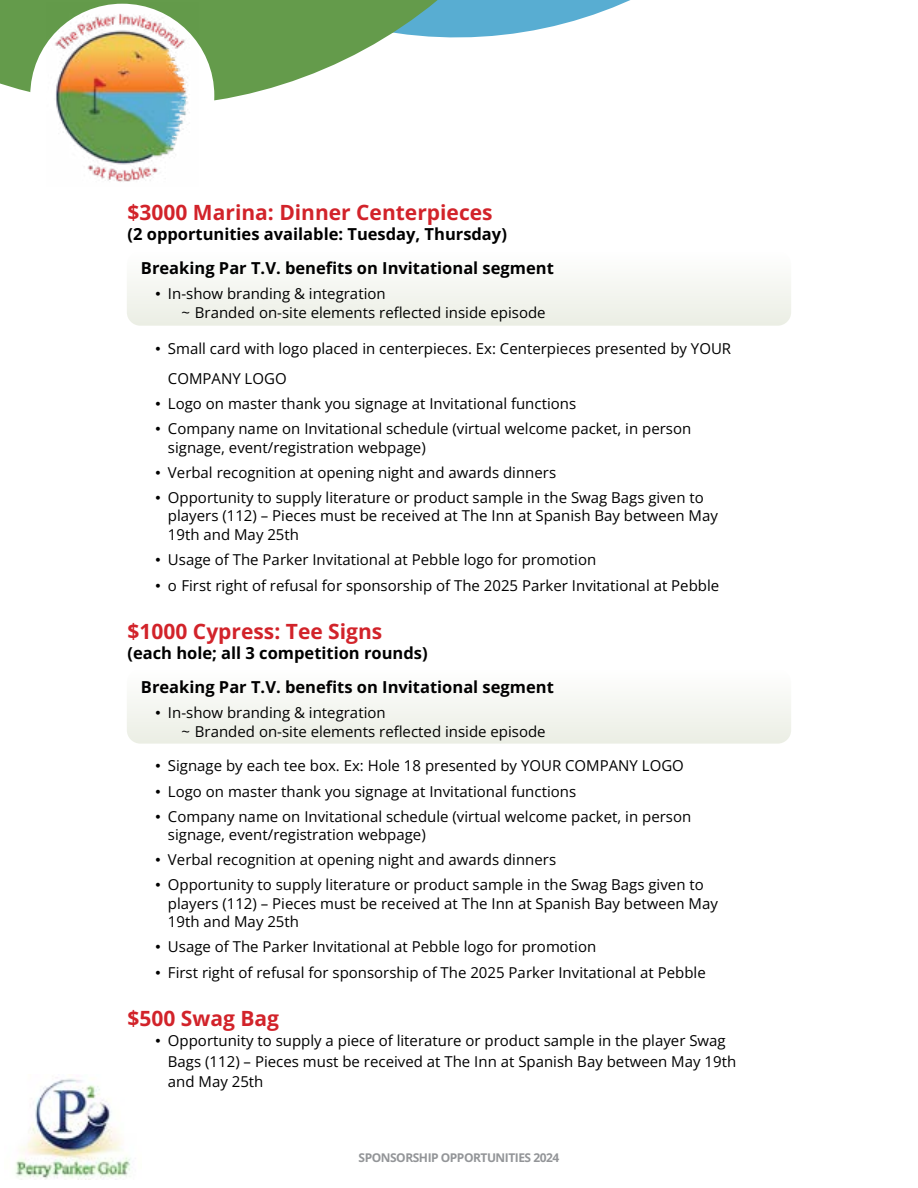
<style>
.page{position:relative;width:918px;height:1188px;background:#fff}
.page>*{position:absolute;margin:0;border:0;box-sizing:border-box;transform-origin:0 0}
.t1{font:700 21px "Open Sans";color:#d2232a}
.t2{font:700 16.5px/33.8px "Open Sans";color:#000}
.t3{font:15px/18.3px "Open Sans";color:#000}
.t4{font:700 12px "Open Sans";letter-spacing:-.04em;color:#939598}
.s1{font-family:"Gotham"}
</style>
<div class="page">
<img style="left:15px;top:1077px;width:116px;height:102px">
<svg style="left:0;top:0;width:630px;height:101px"></svg>
<div style="left:30px;top:4px;width:184px;height:184px;background:#fff;border-radius:50%"></div>
<img style="left:47px;top:2px;width:151px;height:180px">
<div style="left:127px;top:251px;width:664px;height:75px;background:#f5f6f1;border-radius:14px"></div>
<div style="left:127px;top:669px;width:664px;height:75px;background:#f4f6f1;border-radius:14px"></div>
<h1 class="t1" style="left:127px;top:198px;width:367px">$3000 Marina: Dinner Centerpieces</h1>
<p class="t2" style="left:141px;top:217px;width:414px;text-indent:-13px">(2 opportunities available: Tuesday, Thursday)<br>Breaking Par T.V. benefits on Invitational segment</p>
<p class="t3" style="left:181px;top:284px;width:366px;line-height:19.2px;text-indent:-27px"><span class="s1">•</span> In-show branding &amp; integration<br>~ Branded on-site elements reflected inside episode</p>
<p class="t3" style="left:168px;top:334px;width:565px;line-height:29.7px;text-indent:-14px"><span class="s1">•</span> Small card with logo placed in centerpieces. Ex: Centerpieces presented by YOUR<br>COMPANY LOGO</p>
<p class="t3" style="left:154px;top:394px;width:423px"><span class="s1">•</span> Logo on master thank you signage at Invitational functions</p>
<p class="t3" style="left:168px;top:419px;width:525px;text-indent:-14px"><span class="s1">•</span> Company name on Invitational schedule (virtual welcome packet, in person signage, event/registration webpage)</p>
<p class="t3" style="left:154px;top:463px;width:403px"><span class="s1">•</span> Verbal recognition at opening night and awards dinners</p>
<p class="t3" style="left:168px;top:488px;width:551px;text-indent:-14px"><span class="s1">•</span> Opportunity to supply literature or product sample in the Swag Bags given to players (112) – Pieces must be received at The Inn at Spanish Bay between May<br>19th and May 25th</p>
<p class="t3" style="left:154px;top:550px;width:443px"><span class="s1">•</span> Usage of The Parker Invitational at Pebble logo for promotion</p>
<p class="t3" style="left:154px;top:576px;width:566px"><span class="s1">•</span> o First right of refusal for sponsorship of The 2025 Parker Invitational at Pebble</p>
<h1 class="t1" style="left:127px;top:617px;width:256px">$1000 Cypress: Tee Signs</h1>
<p class="t2" style="left:141px;top:636px;width:414px;text-indent:-13px">(each hole; all 3 competition rounds)<br>Breaking Par T.V. benefits on Invitational segment</p>
<p class="t3" style="left:181px;top:702px;width:366px;line-height:19.2px;text-indent:-27px"><span class="s1">•</span> In-show branding &amp; integration<br>~ Branded on-site elements reflected inside episode</p>
<p class="t3" style="left:154px;top:756px;width:531px"><span class="s1">•</span> Signage by each tee box. Ex: Hole 18 presented by YOUR COMPANY LOGO</p>
<p class="t3" style="left:154px;top:782px;width:423px"><span class="s1">•</span> Logo on master thank you signage at Invitational functions</p>
<p class="t3" style="left:168px;top:807px;width:525px;text-indent:-14px"><span class="s1">•</span> Company name on Invitational schedule (virtual welcome packet, in person signage, event/registration webpage)</p>
<p class="t3" style="left:154px;top:850px;width:403px"><span class="s1">•</span> Verbal recognition at opening night and awards dinners</p>
<p class="t3" style="left:168px;top:875px;width:551px;text-indent:-14px"><span class="s1">•</span> Opportunity to supply literature or product sample in the Swag Bags given to players (112) – Pieces must be received at The Inn at Spanish Bay between May<br>19th and May 25th</p>
<p class="t3" style="left:154px;top:937px;width:443px"><span class="s1">•</span> Usage of The Parker Invitational at Pebble logo for promotion</p>
<p class="t3" style="left:154px;top:963px;width:553px"><span class="s1">•</span> First right of refusal for sponsorship of The 2025 Parker Invitational at Pebble</p>
<h1 class="t1" style="left:127px;top:1004px;width:153px">$500 Swag Bag</h1>
<p class="t3" style="left:168px;top:1030px;width:570px;line-height:20.2px;text-indent:-14px"><span class="s1">•</span> Opportunity to supply a piece of literature or product sample in the player Swag<br>Bags (112) – Pieces must be received at The Inn at Spanish Bay between May 19th and May 25th</p>
<p class="t4" style="left:359px;top:1149px;width:202px">SPONSORSHIP OPPORTUNITIES 2024</p>
</div>
